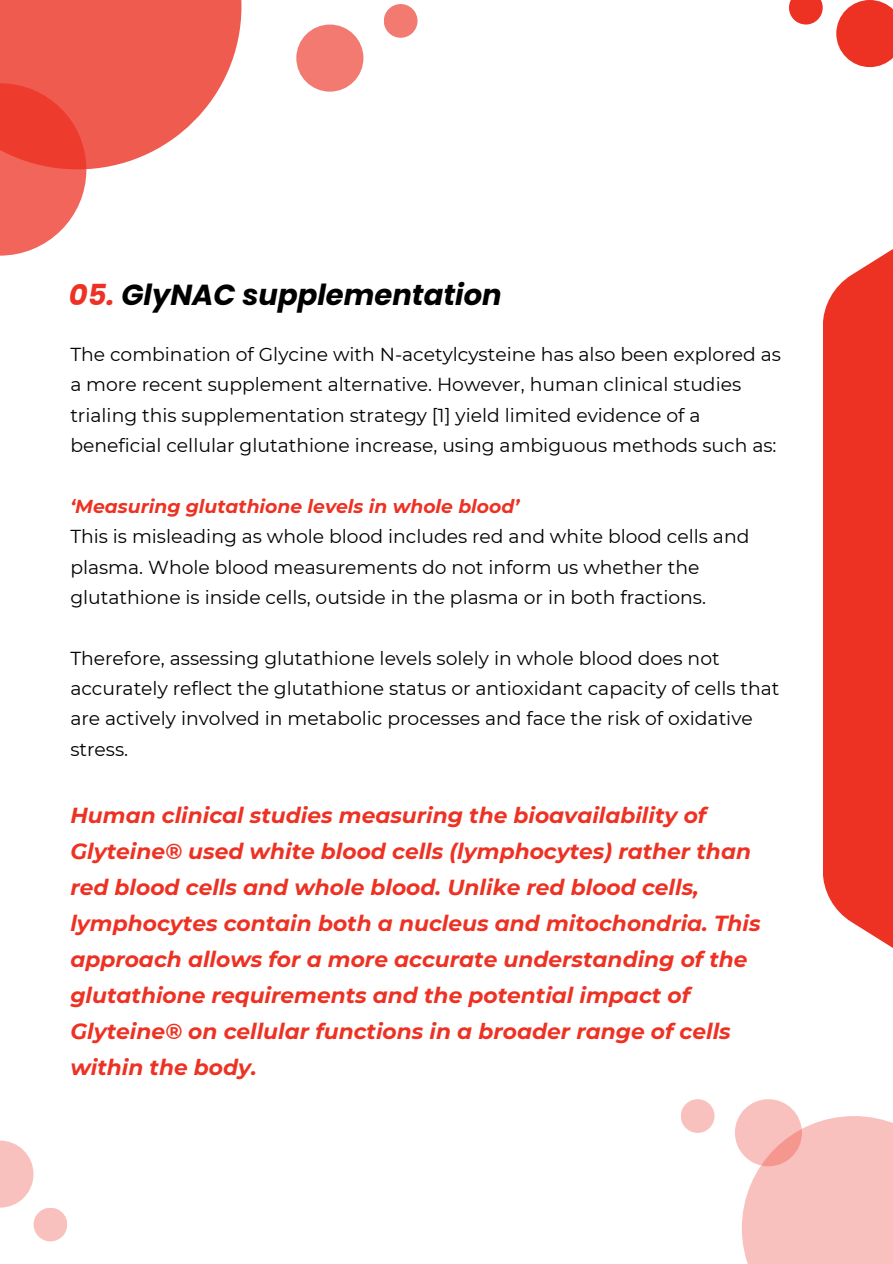
<style>
.page{position:relative;width:893px;height:1264px;background:#fff}
.page>*{position:absolute;margin:0;border:0;box-sizing:border-box;transform-origin:0 0}
.t1{font:italic 700 28.95px "Poppins";color:#000}
.t2{font:italic 700 21.75px/36px "Montserrat";color:#ed3224}
.t3{font:18.75px/30.3px "Montserrat";color:#000}
.t4{font:italic 700 18.75px "Montserrat";color:#ed3224}
.s1{color:#ed3224}
</style>
<div class="page">
<div style="left:822px;top:240px;width:70px;height:716px;background:#ed3224"></div>
<svg style="left:836px;top:0;width:56px;height:67px;background:#ef5348"></svg>
<svg style="left:789px;top:0;width:33px;height:25px"></svg>
<div style="left:741px;top:1115px;width:151px;height:148px;background:#f9c1bd"></div>
<svg style="left:734px;top:1099px;width:68px;height:67px"></svg>
<div style="left:680px;top:1099px;width:34px;height:33px;background:#f9c1bd;border-radius:50%"></div>
<svg style="left:0;top:1140px;width:34px;height:67px;fill:#f9c1bd"></svg>
<div style="left:34px;top:1207px;width:33px;height:34px;background:#f9c1bd;border-radius:50%"></div>
<div style="left:296px;top:25px;width:67px;height:67px;background:#f37a71;border-radius:50%"></div>
<div style="left:384px;top:4px;width:33px;height:34px;background:#f37a71;border-radius:50%"></div>
<svg style="left:0;top:169px;width:86px;height:87px;fill:#f1655a"></svg>
<svg style="left:0;top:0;width:241px;height:169px;background:#f16d62"></svg>
<p class="t1" style="left:69px;top:274px;width:434px"><span class="s1">05.</span> GlyNAC supplementation</p>
<p class="t3" style="left:70px;top:339px;width:712px">The combination of Glycine with N-acetylcysteine has also been explored as a more recent supplement alternative. However, human clinical studies trialing this supplementation strategy [1] yield limited evidence of a beneficial cellular glutathione increase, using ambiguous methods such as:</p>
<p class="t4" style="left:70px;top:494px;width:450px">‘Measuring glutathione levels in whole blood’</p>
<p class="t3" style="left:70px;top:521px;width:680px">This is misleading as whole blood includes red and white blood cells and plasma. Whole blood measurements do not inform us whether the glutathione is inside cells, outside in the plasma or in both fractions.</p>
<p class="t3" style="left:70px;top:643px;width:710px">Therefore, assessing glutathione levels solely in whole blood does not accurately reflect the glutathione status or antioxidant capacity of cells that are actively involved in metabolic processes and face the risk of oxidative stress.</p>
<p class="t2" style="left:70px;top:797px;width:691px">Human clinical studies measuring the bioavailability of Glyteine® used white blood cells (lymphocytes) rather than red blood cells and whole blood. Unlike red blood cells, lymphocytes contain both a nucleus and mitochondria. This approach allows for a more accurate understanding of the glutathione requirements and the potential impact of Glyteine® on cellular functions in a broader range of cells within the body.</p>
</div>
